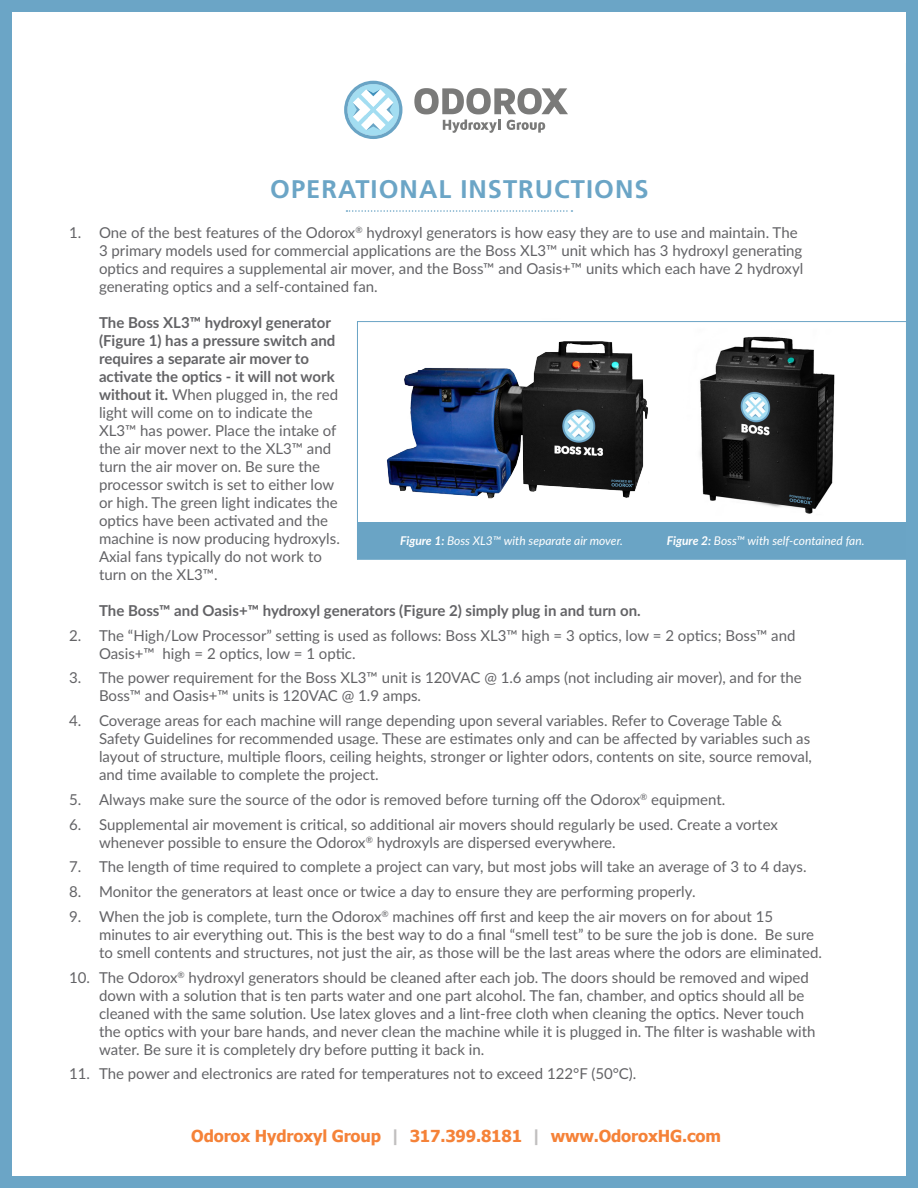
<style>
.page{position:relative;width:918px;height:1188px;background:#fff}
.page>*{position:absolute;margin:0;border:0;box-sizing:border-box;transform-origin:0 0}
.t1{font:700 25.5px "Frutiger";letter-spacing:.04em;color:#6ba5c6}
.t2{font:900 24px "Lato";color:#6aa4c5}
.t3{font:700 16.5px "Tahoma";letter-spacing:-.01em;color:#f58238}
.t4{font:15px/18px "Lato";color:#636366}
.t5{font:700 15px "Lato";color:#636366}
.t6{font:italic 12px "Lato";color:#fff}
.s1{font-weight:700}
.s2{color:#c1bfbf}
</style>
<div class="page">
<svg style="left:344px;top:80px;width:562px;height:480px"></svg>
<div style="left:357px;top:523px;width:549px;height:36px;background:#6aa4c5"></div>
<svg style="left:346px;top:210px;width:226px;height:2px"></svg>
<img style="left:685px;top:326px;width:160px;height:192px">
<div style="left:15px;top:173px;width:889px;height:30px;background:#fff"></div>
<div style="left:0;top:0;width:918px;height:12px;background:#6ba5c6"></div>
<div style="left:0;top:1176px;width:918px;height:12px;background:#6ba5c6"></div>
<div style="left:0;top:0;width:12px;height:1188px;background:#6ba5c6"></div>
<div style="left:906px;top:0;width:12px;height:1188px;background:#6ba5c6"></div>
<p class="t1" style="left:270px;top:174px;width:380px">OPERATIONAL INSTRUCTIONS</p>
<p class="t2" style="left:283px;top:172px;width:353px">OPERATIONAL INSTRUCTIONS</p>
<p class="t4" style="left:99px;top:223px;width:706px;text-indent:-30px">1. One of the best features of the Odorox<sup>®</sup> hydroxyl generators is how easy they are to use and maintain. The 3 primary models used for commercial applications are the Boss XL3™ unit which has 3 hydroxyl generating optics and requires a supplemental air mover, and the Boss™ and Oasis+™ units which each have 2 hydroxyl generating optics and a self-contained fan.</p>
<p class="t4" style="left:99px;top:313px;width:242px"><span class="s1">The Boss XL3™ hydroxyl generator (Figure 1) has a pressure switch and requires a separate air mover to activate the optics - it will not work without it.</span> When plugged in, the red light will come on to indicate the XL3™ has power. Place the intake of the air mover next to the XL3™ and turn the air mover on. Be sure the processor switch is set to either low or high. The green light indicates the optics have been activated and the machine is now producing hydroxyls.<br>Axial fans typically do not work to turn on the XL3™.</p>
<p class="t5" style="left:99px;top:599px;width:543px">The Boss™ and Oasis+™ hydroxyl generators (Figure 2) simply plug in and turn on.</p>
<p class="t4" style="left:99px;top:625px;width:698px;text-indent:-30px">2. The “High/Low Processor” setting is used as follows: Boss XL3™ high = 3 optics, low = 2 optics; Boss™ and<br>Oasis+™ high = 2 optics, low = 1 optic.</p>
<p class="t4" style="left:99px;top:668px;width:704px;text-indent:-30px">3. The power requirement for the Boss XL3™ unit is 120VAC @ 1.6 amps (not including air mover), and for the<br>Boss™ and Oasis+™ units is 120VAC @ 1.9 amps.</p>
<p class="t4" style="left:99px;top:711px;width:714px;text-indent:-30px">4. Coverage areas for each machine will range depending upon several variables. Refer to Coverage Table &amp; Safety Guidelines for recommended usage. These are estimates only and can be affected by variables such as layout of structure, multiple floors, ceiling heights, stronger or lighter odors, contents on site, source removal, and time available to complete the project.</p>
<p class="t4" style="left:69px;top:790px;width:658px">5. Always make sure the source of the odor is removed before turning off the Odorox<sup>®</sup> equipment.</p>
<p class="t4" style="left:99px;top:814px;width:680px;text-indent:-30px">6. Supplemental air movement is critical, so additional air movers should regularly be used. Create a vortex whenever possible to ensure the Odorox<sup>®</sup> hydroxyls are dispersed everywhere.</p>
<p class="t4" style="left:69px;top:857px;width:739px">7. The length of time required to complete a project can vary, but most jobs will take an average of 3 to 4 days.</p>
<p class="t4" style="left:69px;top:882px;width:628px">8. Monitor the generators at least once or twice a day to ensure they are performing properly.</p>
<p class="t4" style="left:99px;top:907px;width:724px;text-indent:-30px">9. When the job is complete, turn the Odorox<sup>®</sup> machines off first and keep the air movers on for about 15 minutes to air everything out. This is the best way to do a final “smell test” to be sure the job is done. Be sure to smell contents and structures, not just the air, as those will be the last areas where the odors are eliminated.</p>
<p class="t4" style="left:99px;top:967px;width:718px;text-indent:-30px">10. The Odorox<sup>®</sup> hydroxyl generators should be cleaned after each job. The doors should be removed and wiped down with a solution that is ten parts water and one part alcohol. The fan, chamber, and optics should all be cleaned with the same solution. Use latex gloves and a lint-free cloth when cleaning the optics. Never touch the optics with your bare hands, and never clean the machine while it is plugged in. The filter is washable with water. Be sure it is completely dry before putting it back in.</p>
<p class="t4" style="left:69px;top:1064px;width:569px">11. The power and electronics are rated for temperatures not to exceed 122°F (50°C).</p>
<p class="t6" style="left:400px;top:532px;width:224px"><span class="s1">Figure 1:</span> Boss XL3™ with separate air mover.</p>
<p class="t6" style="left:667px;top:532px;width:199px"><span class="s1">Figure 2:</span> Boss™ with self-contained fan.</p>
<p class="t3" style="left:191px;top:1125px;width:531px">Odorox Hydroxyl Group <span class="s2">|</span> 317.399.8181 <span class="s2">|</span> www.OdoroxHG.com</p>
</div>
